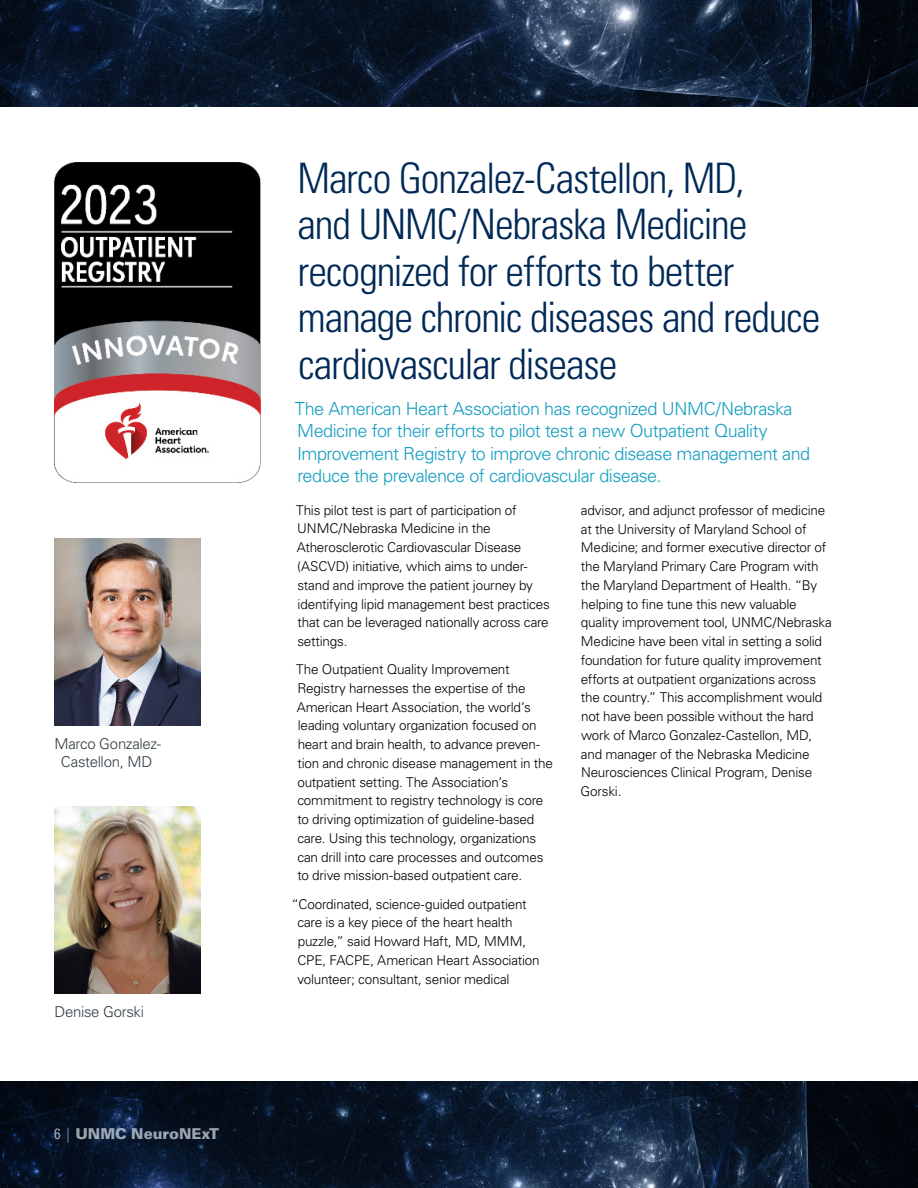
<style>
.page{position:relative;width:918px;height:1188px;background:#fff}
.page>*{position:absolute;margin:0;border:0;box-sizing:border-box;transform-origin:0 0}
.t1{font:300 condensed 42px/46.5px "Univers LT Std";letter-spacing:-.03em;color:#002957}
.t2{font:300 18px/22.5px "Univers LT Std";letter-spacing:-.03em;color:#129dc0}
.t3{font:300 15px/18px "Univers LT Std";letter-spacing:-.02em;color:#303c42;text-align:center}
.t4{font:900 15px "Univers LT Std";letter-spacing:-.01em;color:#989ea3}
.t5{font:300 13.5px/18.8px "Univers LT Std";letter-spacing:-.015em;color:#000}
.s1{font-weight:400;font-stretch:condensed}
.s2{font-weight:300;font-stretch:condensed}
</style>
<div class="page">
<svg style="left:0;top:0;width:918px;height:107px;background:#101e31"></svg>
<svg style="left:0;top:1081px;width:918px;height:107px;background:#0b182a"></svg>
<img style="left:54px;top:806px;width:147px;height:187px">
<img style="left:54px;top:538px;width:147px;height:187px">
<img style="left:54px;top:163px;width:207px;height:319px">
<p class="t3" style="left:54px;top:735px;width:108px">Marco Gonzalez-<br>Castellon, MD</p>
<p class="t3" style="left:54px;top:1003px;width:91px">Denise Gorski</p>
<p class="t4" style="left:54px;top:1125px;width:167px"><span class="s1">6</span> <span class="s2">|</span> UNMC NeuroNExT</p>
<h1 class="t1" style="left:297px;top:155px;width:525px">Marco Gonzalez-Castellon, MD,<br>and UNMC/Nebraska Medicine recognized for efforts to better manage chronic diseases and reduce cardiovascular disease</h1>
<p class="t2" style="left:295px;top:397px;width:517px">The American Heart Association has recognized UNMC/Nebraska Medicine for their efforts to pilot test a new Outpatient Quality Improvement Registry to improve chronic disease management and reduce the prevalence of cardiovascular disease.</p>
<p class="t5" style="left:296px;top:501px;width:255px">This pilot test is part of participation of UNMC/Nebraska Medicine in the Atherosclerotic Cardiovascular Disease (ASCVD) initiative, which aims to under&shy;stand and improve the patient journey by identifying lipid management best practices that can be leveraged nationally across care settings.</p>
<p class="t5" style="left:296px;top:660px;width:258px">The Outpatient Quality Improvement Registry harnesses the expertise of the American Heart Association, the world’s leading voluntary organization focused on heart and brain health, to advance preven&shy;tion and chronic disease management in the outpatient setting. The Association’s commitment to registry technology is core to driving optimization of guideline-based care. Using this technology, organizations can drill into care processes and outcomes to drive mission-based outpatient care.</p>
<p class="t5" style="left:297px;top:894px;width:244px;text-indent:-6px">“Coordinated, science-guided outpatient care is a key piece of the heart health puzzle,” said Howard Haft, MD, MMM, CPE, FACPE, American Heart Association volunteer; consultant, senior medical</p>
<p class="t5" style="left:581px;top:501px;width:253px">advisor, and adjunct professor of medicine at the University of Maryland School of Medicine; and former executive director of the Maryland Primary Care Program with the Maryland Department of Health. “By helping to fine tune this new valuable quality improvement tool, UNMC/Nebraska Medicine have been vital in setting a solid foundation for future quality improvement efforts at outpatient organizations across the country.” This accomplishment would not have been possible without the hard work of Marco Gonzalez-Castellon, MD, and manager of the Nebraska Medicine Neurosciences Clinical Program, Denise Gorski.</p>
</div>
